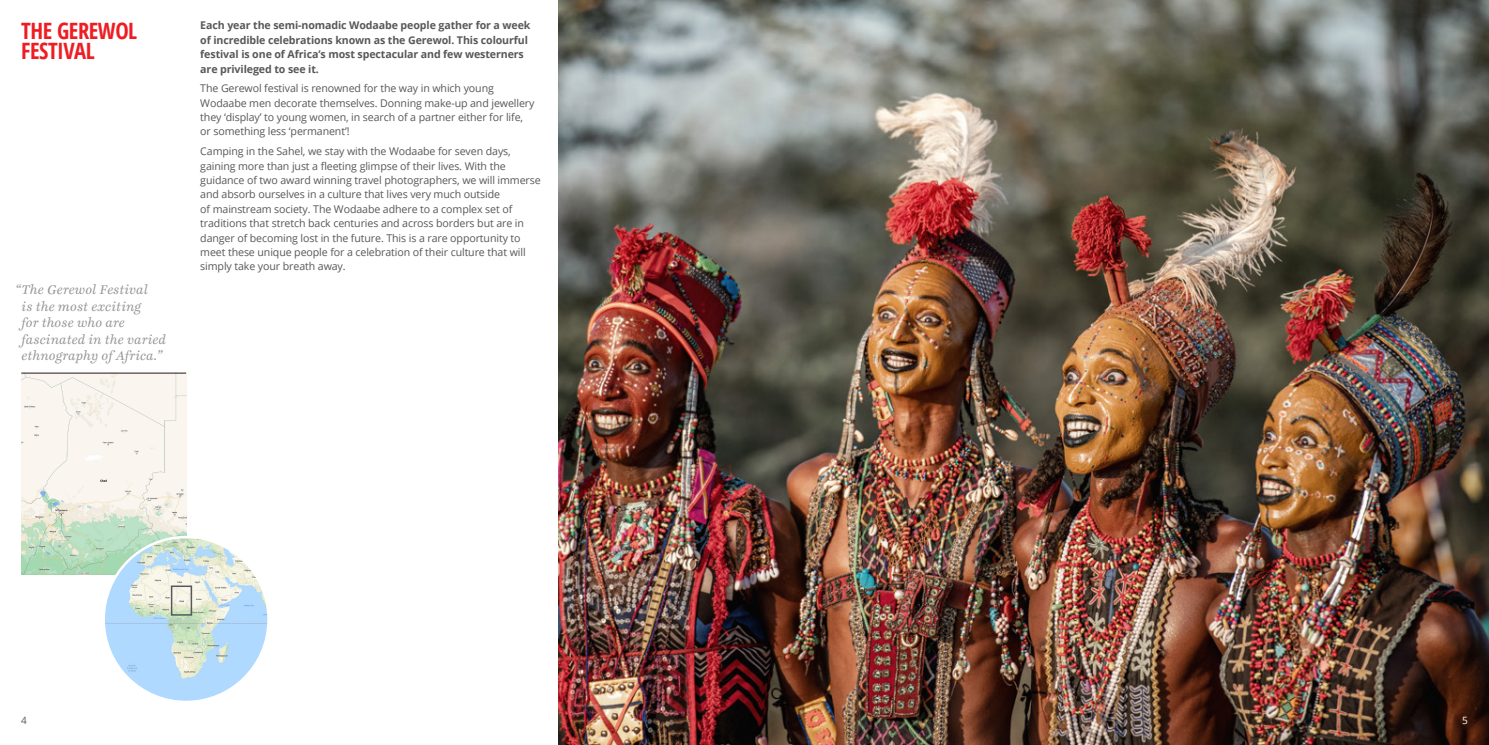
<style>
.page{position:relative;width:1489px;height:745px;background:#fff}
.page>*{position:absolute;margin:0;border:0;box-sizing:border-box;transform-origin:0 0}
.Heading_Colour{font:700 22.5px/20px "Open Sans Condensed";letter-spacing:-.02em;color:#ee1d23}
.t1{font:italic 13.75px/16.5px "Ingeborg";letter-spacing:.01em;color:#939598}
.Body{font:10.62px/14.4px "Open Sans";letter-spacing:-.01em;color:#57585a}
.Body-2{font:700 10.62px/14.4px "Open Sans";letter-spacing:-.01em;color:#57585a}
.t2{font:10px "Open Sans";color:#57585a}
.t3{font:10px "Open Sans";color:#fff}
</style>
<div class="page">
<img style="left:558px;top:0;width:930px;height:744px">
<img style="left:21px;top:373px;width:165px;height:201px">
<img style="left:104px;top:536px;width:164px;height:165px;border-radius:82px">
<div style="left:171px;top:585px;width:21px;height:30px;border:2px solid #57585a"></div>
<hr style="left:21px;top:372px;width:165px;height:1px;background:#231f20">
<p class="Heading_Colour" style="left:21px;top:20px;width:118px">THE GEREWOL<br>FESTIVAL</p>
<p class="Body-2" style="left:200px;top:18px;width:331px">Each year the semi-nomadic Wodaabe people gather for a week of incredible celebrations known as the Gerewol. This colourful festival is one of Africa’s most spectacular and few westerners are privileged to see it.</p>
<p class="Body" style="left:200px;top:81px;width:336px">The Gerewol festival is renowned for the way in which young Wodaabe men decorate themselves. Donning make-up and jewellery they ‘display’ to young women, in search of a partner either for life, or something less ‘permanent’!</p>
<p class="Body" style="left:200px;top:144px;width:342px">Camping in the Sahel, we stay with the Wodaabe for seven days, gaining more than just a fleeting glimpse of their lives. With the guidance of two award winning travel photographers, we will immerse and absorb ourselves in a culture that lives very much outside<br>of mainstream society. The Wodaabe adhere to a complex set of traditions that stretch back centuries and across borders but are in danger of becoming lost in the future. This is a rare opportunity to meet these unique people for a celebration of their culture that will simply take your breath away.</p>
<p class="t1" style="left:22px;top:281px;width:146px;text-indent:-6px">“The Gerewol Festival<br>is the most exciting<br>for those who are fascinated in the varied ethnography of Africa.”</p>
<p class="t2" style="left:21px;top:712px;width:7px">4</p>
<p class="t3" style="left:1461px;top:712px;width:7px">5</p>
</div>
